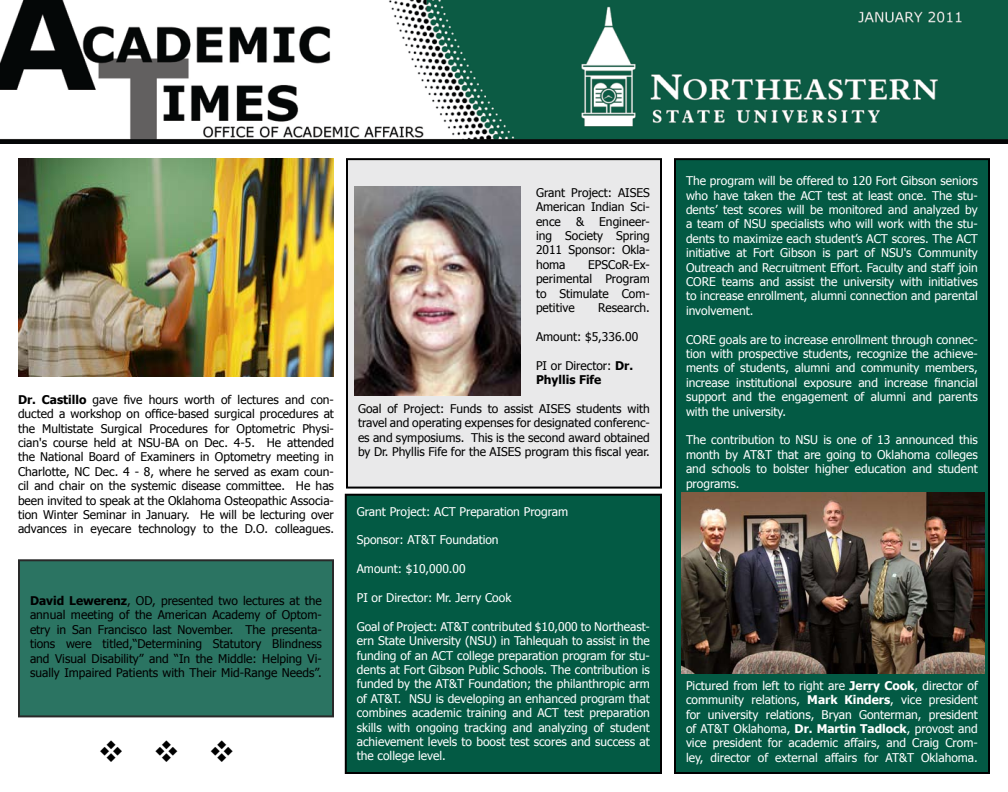
<style>
.page{position:relative;width:1008px;height:792px;background:#fff}
.page>*{position:absolute;margin:0;border:0;box-sizing:border-box;transform-origin:0 0}
.t1{font:30px "Wingdings";color:#000}
.t2{font:12px/14.4px "Tahoma";color:#fff;text-align:justify}
.t3{font:12px/14.4px "Tahoma";color:#000;text-align:justify}
.t4{font:700 12px/14.4px "Tahoma";color:#000}
.s1{font-weight:700}
.s2{font-weight:400}
</style>
<div class="page">
<div style="left:675px;top:159px;width:314px;height:614px;background:#035a44"></div>
<div style="left:674px;top:158px;width:316px;height:616px;border:2px solid #000"></div>
<div style="left:19px;top:560px;width:314px;height:156px;background:#2b7462"></div>
<div style="left:18px;top:559px;width:316px;height:158px;border:2px solid #000"></div>
<div style="left:347px;top:159px;width:314px;height:329px;background:#e9e9ea"></div>
<div style="left:346px;top:158px;width:316px;height:331px;border:2px solid #000"></div>
<div style="left:346px;top:495px;width:315px;height:278px;background:#035a44"></div>
<div style="left:345px;top:494px;width:317px;height:280px;border:2px solid #000"></div>
<img style="left:355px;top:187px;width:166px;height:209px">
<img style="left:681px;top:493px;width:303px;height:180px">
<img style="left:18px;top:158px;width:316px;height:218px">
<img style="left:0;top:0;width:1008px;height:143px">
<p class="t3" style="left:18px;top:392px;width:318px"><span class="s1">Dr. Castillo</span> gave five hours worth of lectures and con&shy;ducted a workshop on office-based surgical procedures at the Multistate Surgical Procedures for Optometric Physi&shy;cian's course held at NSU-BA on Dec. 4-5. He attended the National Board of Examiners in Optometry meeting in Charlotte, NC Dec. 4 - 8, where he served as exam coun&shy;cil and chair on the systemic disease committee. He has been invited to speak at the Oklahoma Osteopathic Associa&shy;tion Winter Seminar in January. He will be lecturing over advances in eyecare technology to the D.O. colleagues.</p>
<p class="t3" style="left:30px;top:593px;width:293px"><span class="s1">David Lewerenz</span>, OD, presented two lectures at the annual meeting of the American Academy of Optom&shy;etry in San Francisco last November. The presenta&shy;tions were titled,“Determining Statutory Blindness and Visual Disability” and “In the Middle: Helping Vi&shy;sually Impaired Patients with Their Mid-Range Needs”.</p>
<h1 class="t1" style="left:98px;top:735px;width:139px">❖❖❖</h1>
<p class="t3" style="left:536px;top:185px;width:115px">Grant Project: AISES American Indian Sci&shy;ence</p>
<p class="t3" style="left:576px;top:214px;width:10px">&amp;</p>
<p class="t3" style="left:536px;top:214px;width:115px;text-indent:63px">Engineer&shy;ing Society Spring 2011 Sponsor: Okla&shy;homa</p>
<p class="t3" style="left:536px;top:257px;width:115px;text-indent:52px">EPSCoR-Ex&shy;perimental Program to Stimulate Com&shy;petitive</p>
<p class="t3" style="left:598px;top:300px;width:53px">Research.</p>
<p class="t3" style="left:536px;top:329px;width:104px">Amount: $5,336.00</p>
<p class="t4" style="left:536px;top:357px;width:99px"><span class="s2">PI or Director:</span> Dr.<br>Phyllis Fife</p>
<p class="t3" style="left:358px;top:401px;width:293px">Goal of Project: Funds to assist AISES students with travel and operating expenses for designated conferenc&shy;es and symposiums. This is the second award obtained by Dr. Phyllis Fife for the AISES program this fiscal year.</p>
<p class="t2" style="left:357px;top:503px;width:213px">Grant Project: ACT Preparation Program</p>
<p class="t2" style="left:357px;top:532px;width:143px">Sponsor: AT&amp;T Foundation</p>
<p class="t2" style="left:357px;top:561px;width:110px">Amount: $10,000.00</p>
<p class="t2" style="left:357px;top:590px;width:156px">PI or Director: Mr. Jerry Cook</p>
<p class="t2" style="left:357px;top:619px;width:295px">Goal of Project: AT&amp;T contributed $10,000 to Northeast&shy;ern State University (NSU) in Tahlequah to assist in the funding of an ACT college preparation program for stu&shy;dents at Fort Gibson Public Schools. The contribution is funded by the AT&amp;T Foundation; the philanthropic arm of AT&amp;T. NSU is developing an enhanced program that combines academic training and ACT test preparation skills with ongoing tracking and analyzing of student achievement levels to boost test scores and success at the college level.</p>
<p class="t2" style="left:686px;top:173px;width:293px">The program will be offered to 120 Fort Gibson seniors who have taken the ACT test at least once. The stu&shy;dents’ test scores will be monitored and analyzed by a team of NSU specialists who will work with the stu&shy;dents to maximize each student’s ACT scores. The ACT initiative at Fort Gibson is part of NSU's Community Outreach and Recruitment Effort. Faculty and staff join CORE teams and assist the university with initiatives to increase enrollment, alumni connection and parental involvement.</p>
<p class="t2" style="left:686px;top:331px;width:293px">CORE goals are to increase enrollment through connec&shy;tion with prospective students, recognize the achieve&shy;ments of students, alumni and community members, increase institutional exposure and increase financial support and the engagement of alumni and parents with the university.</p>
<p class="t2" style="left:686px;top:432px;width:293px">The contribution to NSU is one of 13 announced this month by AT&amp;T that are going to Oklahoma colleges and schools to bolster higher education and student programs.</p>
<p class="t2" style="left:686px;top:678px;width:293px">Pictured from left to right are <span class="s1">Jerry Cook</span>, director of community relations, <span class="s1">Mark Kinders</span>, vice president for university relations, Bryan Gonterman, president of AT&amp;T Oklahoma, <span class="s1">Dr. Martin Tadlock</span>, provost and vice president for academic affairs, and Craig Crom&shy;ley, director of external affairs for AT&amp;T Oklahoma.</p>
</div>
